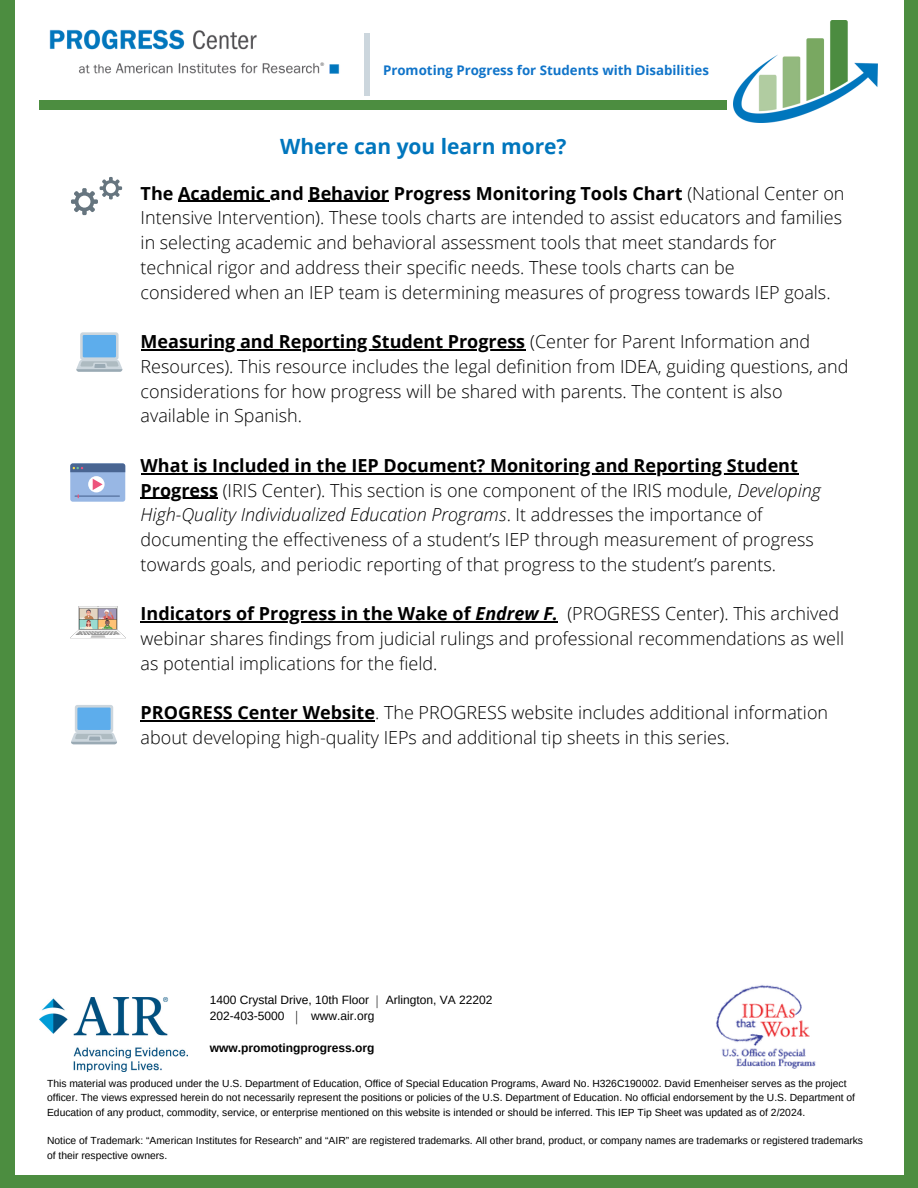
<style>
.page{position:relative;width:918px;height:1188px;background:#4c8d40}
.page>*{position:absolute;margin:0;border:0;box-sizing:border-box;transform-origin:0 0}
.t1{font:700 21px "Open Sans";color:#0076bd}
.t2{font:300 18px/24.8px "Open Sans";color:#000}
.t3{font:700 13.35px "Open Sans";color:#1074c9}
.t4{font:300 13.2px "Open Sans";color:#000}
.t5{font:12px/16px "Arimo";color:#000}
.t6{font:700 12px "Arimo";color:#000}
.t7{font:10.35px/14.4px "Arimo";color:#000}
.s1{font-weight:700}
.s2{font-style:italic}
.s3{font-weight:700;font-style:italic}
.s4{font-family:"Open Sans";font-weight:300;font-size:12.6px}
</style>
<div class="page">
<div style="left:15px;top:0;width:889px;height:1175px;background:#fff"></div>
<img style="left:716px;top:985px;width:100px;height:84px">
<hr style="left:178px;top:201px;width:92px;height:1px;background:#000">
<hr style="left:309px;top:201px;width:80px;height:1px;background:#000">
<hr style="left:141px;top:349px;width:385px;height:1px;background:#000">
<hr style="left:141px;top:473px;width:657px;height:1px;background:#000">
<hr style="left:141px;top:498px;width:77px;height:1px;background:#000">
<hr style="left:141px;top:622px;width:335px;height:1px;background:#000">
<hr style="left:476px;top:622px;width:82px;height:1px;background:#000">
<hr style="left:141px;top:721px;width:234px;height:1px;background:#000">
<svg style="left:71px;top:177px;width:51px;height:38px"></svg>
<svg style="left:76px;top:332px;width:46px;height:40px;background:#9fc5e2"></svg>
<svg style="left:71px;top:705px;width:46px;height:39px;background:#9ec4e2"></svg>
<div style="left:70px;top:463px;width:55px;height:39px;background:#98b7e4;border-radius:3px"></div>
<svg style="left:70px;top:463px;width:55px;height:9px"></svg>
<hr style="left:75px;top:496px;width:44px;height:1px;background:#496592">
<svg style="left:88px;top:476px;width:17px;height:16px"></svg>
<svg style="left:93px;top:479px;width:10px;height:11px"></svg>
<img style="left:733px;top:20px;width:144px;height:102px">
<img style="left:49px;top:29px;width:291px;height:45px">
<div style="left:40px;top:100px;width:687px;height:9px;background:#4c8d40"></div>
<hr style="left:365px;top:33px;width:4px;height:63px;background:#ccd6dd">
<img style="left:70px;top:606px;width:55px;height:33px">
<img style="left:40px;top:998px;width:147px;height:73px">
<p class="t3" style="left:383px;top:61px;width:327px">Promoting Progress for Students with Disabilities</p>
<h2 class="t1" style="left:280px;top:131px;width:288px">Where can you learn more?</h2>
<p class="t2" style="left:141px;top:180px;width:705px"><span class="s1">The Academic and Behavior Progress Monitoring Tools Chart</span> (National Center on Intensive Intervention). These tools charts are intended to assist educators and families in selecting academic and behavioral assessment tools that meet standards for technical rigor and address their specific needs. These tools charts can be<br>considered when an IEP team is determining measures of progress towards IEP goals.</p>
<p class="t2" style="left:141px;top:329px;width:709px"><span class="s1">Measuring and Reporting Student Progress</span> (Center for Parent Information and Resources). This resource includes the legal definition from IDEA, guiding questions, and considerations for how progress will be shared with parents. The content is also available in Spanish.</p>
<p class="t2" style="left:141px;top:453px;width:682px"><span class="s1">What is Included in the IEP Document? Monitoring and Reporting Student Progress</span> (IRIS Center). This section is one component of the IRIS module, <span class="s2">Developing High-Quality Individualized Education Programs</span>. It addresses the importance of documenting the effectiveness of a student’s IEP through measurement of progress towards goals, and periodic reporting of that progress to the student’s parents.</p>
<p class="t2" style="left:141px;top:601px;width:705px"><span class="s1">Indicators of Progress in the Wake of</span> <span class="s3">Endrew F.</span> (PROGRESS Center). This archived webinar shares findings from judicial rulings and professional recommendations as well as potential implications for the field.</p>
<p class="t2" style="left:141px;top:700px;width:689px"><span class="s1">PROGRESS Center Website</span>. The PROGRESS website includes additional information about developing high-quality IEPs and additional tip sheets in this series.</p>
<p class="t5" style="left:210px;top:992px;width:284px">1400 Crystal Drive, 10th Floor <span class="s4">|</span> Arlington, VA 22202<br>202-403-5000</p>
<p class="t4" style="left:293px;top:1007px;width:9px">|</p>
<p class="t5" style="left:311px;top:1008px;width:65px">www.air.org</p>
<p class="t6" style="left:210px;top:1042px;width:166px">www.promotingprogress.org</p>
<p class="t7" style="left:47px;top:1076px;width:809px">This material was produced under the U.S. Department of Education, Office of Special Education Programs, Award No. H326C190002. David Emenheiser serves as the project officer. The views expressed herein do not necessarily represent the positions or policies of the U.S. Department of Education. No official endorsement by the U.S. Department of<br>Education of any product, commodity, service, or enterprise mentioned on this website is intended or should be inferred. This IEP Tip Sheet was updated as of 2/2024.</p>
<p class="t7" style="left:47px;top:1134px;width:818px">Notice of Trademark: “American Institutes for Research” and “AIR” are registered trademarks. All other brand, product, or company names are trademarks or registered trademarks of their respective owners.</p>
</div>
